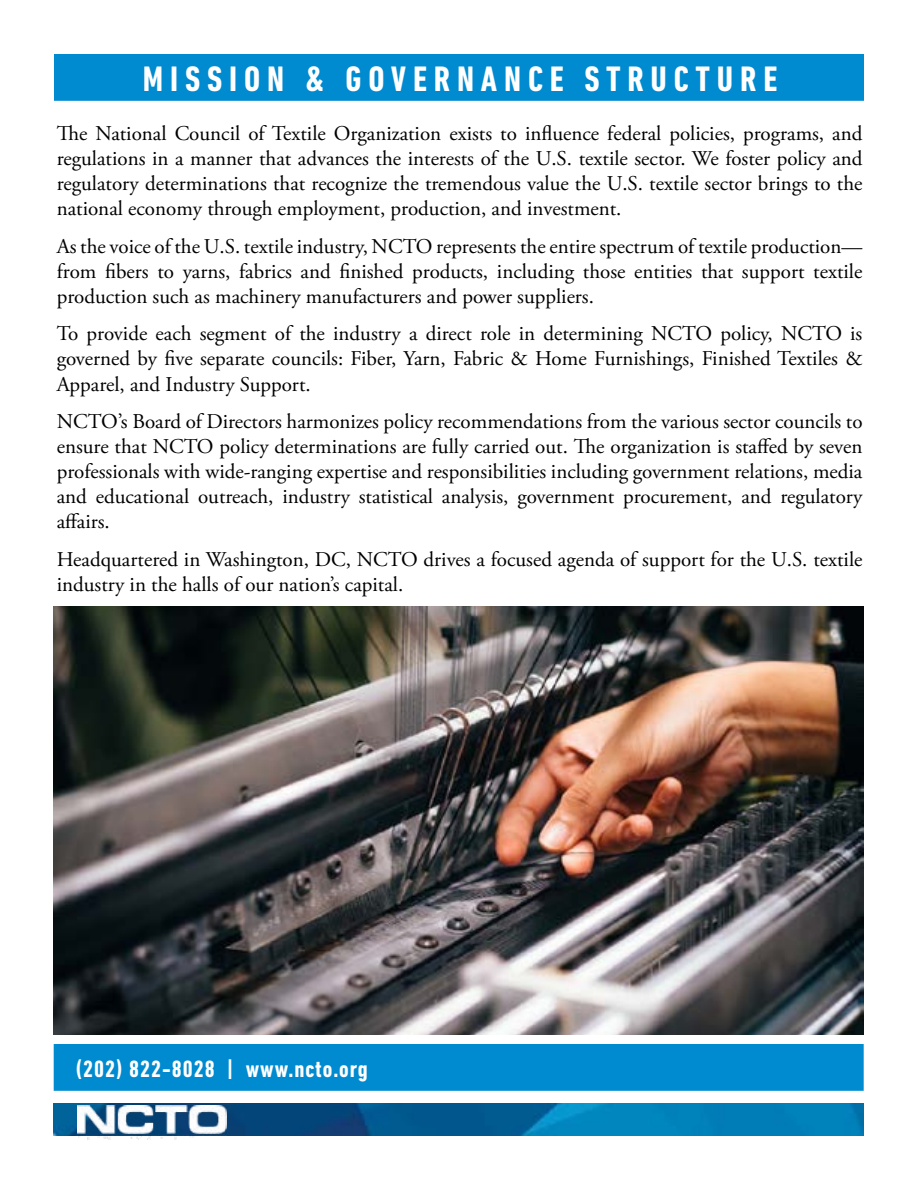
<style>
.page{position:relative;width:918px;height:1188px;background:#fff}
.page>*{position:absolute;margin:0;border:0;box-sizing:border-box;transform-origin:0 0}
.t1{font:700 condensed 36px "DIN Next LT Pro";letter-spacing:.19em;color:#fff}
.t2{font:700 condensed 24px "DIN Next LT Pro";letter-spacing:.04em;color:#fff}
.t3{font:21px/25.2px "Adobe Garamond Pro";color:#000;text-align:justify}
</style>
<div class="page">
<div style="left:54px;top:54px;width:810px;height:47px;background:#008bd0;border:2px solid #008bd0"></div>
<div style="left:54px;top:1044px;width:810px;height:47px;background:#008bd0;border:2px solid #008bd0"></div>
<img style="left:54px;top:606px;width:810px;height:428px">
<img style="left:54px;top:1103px;width:810px;height:33px">
<img style="left:77px;top:1105px;width:149px;height:35px">
<h1 class="t1" style="left:143px;top:59px;width:636px">MISSION &amp; GOVERNANCE STRUCTURE</h1>
<p class="t3" style="left:57px;top:121px;width:807px">The National Council of Textile Organization exists to influence federal policies, programs, and regulations in a manner that advances the interests of the U.S. textile sector. We foster policy and regulatory determinations that recognize the tremendous value the U.S. textile sector brings to the national economy through employment, production, and investment.</p>
<p class="t3" style="left:57px;top:234px;width:807px">As the voice of the U.S. textile industry, NCTO represents the entire spectrum of textile production— from fibers to yarns, fabrics and finished products, including those entities that support textile production such as machinery manufacturers and power suppliers.</p>
<p class="t3" style="left:57px;top:322px;width:807px">To provide each segment of the industry a direct role in determining NCTO policy, NCTO is governed by five separate councils: Fiber, Yarn, Fabric &amp; Home Furnishings, Finished Textiles &amp; Apparel, and Industry Support.</p>
<p class="t3" style="left:57px;top:409px;width:807px">NCTO’s Board of Directors harmonizes policy recommendations from the various sector councils to ensure that NCTO policy determinations are fully carried out. The organization is staffed by seven professionals with wide-ranging expertise and responsibilities including government relations, media and educational outreach, industry statistical analysis, government procurement, and regulatory affairs.</p>
<p class="t3" style="left:57px;top:547px;width:807px">Headquartered in Washington, DC, NCTO drives a focused agenda of support for the U.S. textile industry in the halls of our nation’s capital.</p>
<p class="t2" style="left:76px;top:1055px;width:294px">(202) 822-8028 | www.ncto.org</p>
</div>
